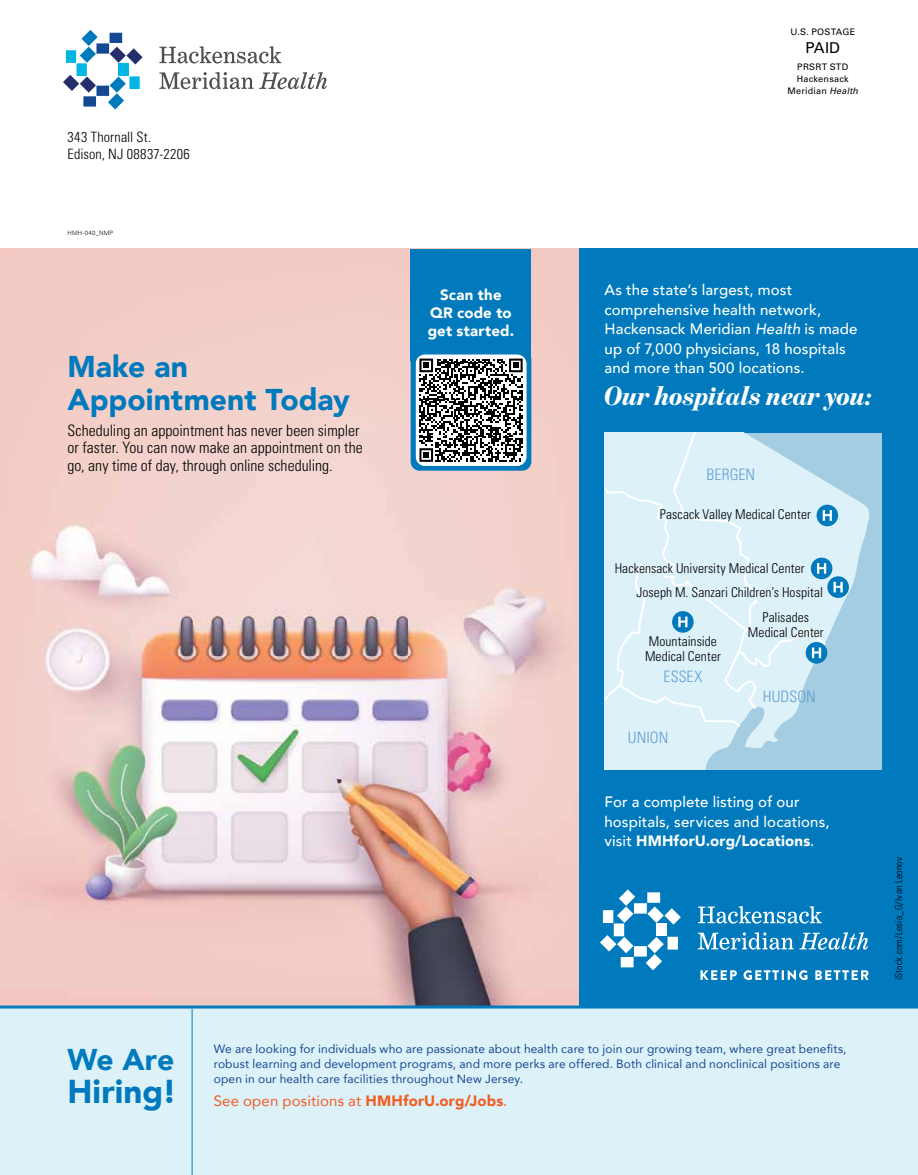
<style>
.page{position:relative;width:918px;height:1175px;background:#fff}
.page>*{position:absolute;margin:0;border:0;box-sizing:border-box;transform-origin:0 0}
.t1{font:900 33px "Avenir";color:#007abd}
.t2{font:900 30px/33px "Avenir";color:#007abd}
.t3{font:italic 900 27px "Benton Mod Disp";letter-spacing:-.005em;color:#fff}
.t4{font:300 condensed 15.75px/17.2px "Univers LT Std";letter-spacing:.005em;color:#000}
.t5{font:300 condensed 15.75px "Univers LT Std";letter-spacing:.005em;color:#64a0d2}
.t6{font:500 15px/19.5px "Avenir";letter-spacing:.01em;color:#fff}
.t7{font:15px "Avenir";letter-spacing:.01em;color:#f15d22}
.t8{font:900 15px/18px "Avenir";letter-spacing:.01em;color:#fff;text-align:center}
.t9{font:15px "Univers LT Std";color:#000}
.t10{font:300 condensed 14.25px/16.5px "Univers LT Std";letter-spacing:.02em;color:#000}
.t11{font:300 condensed 13.5px/15px "Univers LT Std";letter-spacing:.005em;color:#000}
.t12{font:12px/15px "Avenir";letter-spacing:.01em;color:#144991}
.t13{font:300 condensed 9.75px "Univers LT Std";letter-spacing:.025em;color:#000}
.t14{font:9px/12px "Univers LT Std";letter-spacing:.03em;color:#000;text-align:center}
.t15{font:300 6px "Univers LT Std";letter-spacing:.035em;color:#000}
.s1{font-style:italic}
.s2{font-weight:900}
</style>
<div class="page">
<div style="left:0;top:249px;width:918px;height:925px;background:#ddf1f9"></div>
<div style="left:579px;top:249px;width:339px;height:758px;background:#007abd"></div>
<img style="left:0;top:249px;width:579px;height:756px">
<div style="left:96px;top:43px;width:13px;height:11px;background:#144991"></div>
<div style="left:110px;top:33px;width:12px;height:10px;background:#144991"></div>
<svg style="left:80px;top:30px;width:18px;height:33px"></svg>
<div style="left:77px;top:63px;width:10px;height:13px;background:#00b7e3"></div>
<div style="left:66px;top:50px;width:10px;height:13px;background:#00b7e3"></div>
<svg style="left:63px;top:75px;width:33px;height:18px"></svg>
<div style="left:96px;top:86px;width:13px;height:10px;background:#144991"></div>
<div style="left:83px;top:96px;width:13px;height:11px;background:#144991"></div>
<svg style="left:108px;top:76px;width:18px;height:33px"></svg>
<div style="left:129px;top:76px;width:11px;height:13px;background:#00b7e3"></div>
<div style="left:119px;top:63px;width:10px;height:13px;background:#00b7e3"></div>
<svg style="left:110px;top:47px;width:33px;height:17px"></svg>
<svg style="left:159px;top:46px;width:122px;height:17px"></svg>
<svg style="left:159px;top:72px;width:168px;height:17px"></svg>
<div style="left:604px;top:433px;width:278px;height:336px;background:#a5cde1"></div>
<svg style="left:843px;top:492px;width:26px;height:111px;fill:#ddf1f9"></svg>
<hr style="left:192px;top:1008px;width:1px;height:166px;background:#007abd">
<hr style="left:0;top:1005px;width:918px;height:3px;background:#007abd">
<svg style="left:411px;top:350px;width:120px;height:121px;background:#1081c0"></svg>
<div style="left:411px;top:249px;width:120px;height:111px;background:#007abd"></div>
<svg style="left:416px;top:355px;width:110px;height:111px;background:#898a8a"></svg>
<svg style="left:827px;top:576px;width:22px;height:22px"></svg>
<svg style="left:604px;top:433px;width:239px;height:336px;background:#d2eaf4"></svg>
<div style="left:634px;top:903px;width:13px;height:10px;background:#fff"></div>
<div style="left:647px;top:892px;width:13px;height:10px;background:#fff"></div>
<svg style="left:617px;top:889px;width:18px;height:34px"></svg>
<div style="left:614px;top:923px;width:10px;height:13px;background:#fff"></div>
<div style="left:603px;top:910px;width:10px;height:13px;background:#fff"></div>
<svg style="left:600px;top:935px;width:33px;height:18px"></svg>
<div style="left:634px;top:946px;width:13px;height:10px;background:#fff"></div>
<div style="left:621px;top:957px;width:13px;height:10px;background:#fff"></div>
<svg style="left:646px;top:937px;width:18px;height:33px"></svg>
<div style="left:668px;top:936px;width:10px;height:13px;background:#fff"></div>
<div style="left:657px;top:923px;width:10px;height:13px;background:#fff"></div>
<svg style="left:647px;top:906px;width:34px;height:18px"></svg>
<svg style="left:698px;top:906px;width:124px;height:17px"></svg>
<svg style="left:700px;top:970px;width:37px;height:10px"></svg>
<svg style="left:744px;top:970px;width:64px;height:10px"></svg>
<svg style="left:815px;top:970px;width:54px;height:10px"></svg>
<svg style="left:698px;top:932px;width:170px;height:17px"></svg>
<p class="t10" style="left:68px;top:129px;width:124px">343 Thornall St.<br>Edison, NJ 08837-2206</p>
<p class="t14" style="left:790px;top:26px;width:66px">U.S. POSTAGE</p>
<p class="t9" style="left:805px;top:39px;width:36px">PAID</p>
<p class="t14" style="left:787px;top:61px;width:72px">PRSRT STD<br>Hackensack<br>Meridian <span class="s1">Health</span></p>
<p class="t15" style="left:68px;top:229px;width:47px">HMH-040_NMP</p>
<h2 class="t2" style="left:68px;top:349px;width:284px">Make an<br>Appointment Today</h2>
<h3 class="t4" style="left:68px;top:422px;width:297px">Scheduling an appointment has never been simpler or faster. You can now make an appointment on the go, any time of day, through online scheduling.</h3>
<p class="t8" style="left:428px;top:285px;width:88px">Scan the<br>QR code to get started.</p>
<p class="t6" style="left:604px;top:279px;width:255px">As the state’s largest, most comprehensive health network,<br>Hackensack Meridian <span class="s1">Health</span> is made up of 7,000 physicians, 18 hospitals and more than 500 locations.</p>
<h3 class="t3" style="left:604px;top:380px;width:270px">Our hospitals near you:</h3>
<h3 class="t5" style="left:707px;top:465px;width:50px">BERGEN</h3>
<p class="t11" style="left:660px;top:506px;width:152px">Pascack Valley Medical Center</p>
<p class="t11" style="left:636px;top:556px;width:188px;line-height:24px;text-indent:-22px">Hackensack University Medical Center<br>Joseph M. Sanzari Children’s Hospital</p>
<p class="t11" style="left:645px;top:633px;width:77px">Mountainside<br>Medical Center</p>
<h3 class="t5" style="left:664px;top:667px;width:40px">ESSEX</h3>
<h3 class="t5" style="left:628px;top:728px;width:42px">UNION</h3>
<p class="t11" style="left:748px;top:610px;width:77px;text-align:center">Palisades<br>Medical Center</p>
<h3 class="t5" style="left:763px;top:686px;width:54px">HUDSON</h3>
<p class="t6" style="left:604px;top:791px;width:227px">For a complete listing of our hospitals, services and locations, visit <span class="s2">HMHforU.org/Locations</span>.</p>
<p class="t13" style="left:893px;top:980px;width:124px;rotate:-90deg">iStock.com/Lesia_G/Ivan Leonov</p>
<h2 class="t2" style="left:68px;top:1041px;width:108px">We Are</h2>
<h1 class="t1" style="left:68px;top:1062px;width:111px">Hiring!</h1>
<p class="t12" style="left:214px;top:1041px;width:634px">We are looking for individuals who are passionate about health care to join our growing team, where great benefits, robust learning and development programs, and more perks are offered. Both clinical and nonclinical positions are open in our health care facilities throughout New Jersey.</p>
<p class="t7" style="left:214px;top:1088px;width:295px">See open positions at <span class="s2">HMHforU.org/Jobs</span>.</p>
</div>
